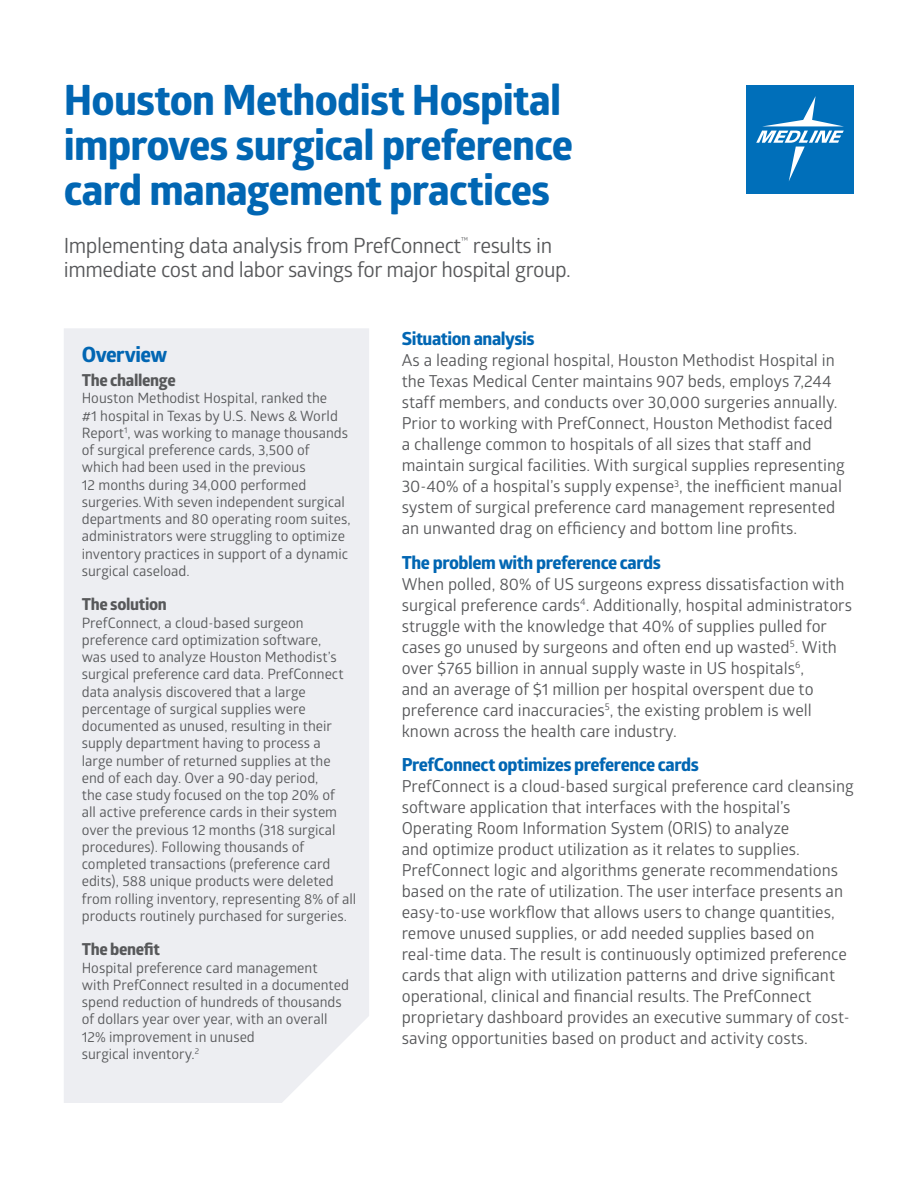
<style>
.page{position:relative;width:918px;height:1188px;background:#fff}
.page>*{position:absolute;margin:0;border:0;box-sizing:border-box;transform-origin:0 0}
.t1{font:800 42px/45px "Glober";letter-spacing:-.02em;color:#0166b3}
.Body_Text{font:21px/24px "Glober";letter-spacing:-.02em;color:#57585a}
.Intro_Text_1{font:800 21px "Glober";letter-spacing:-.025em;color:#0166b3}
.Intro_Text_1-2{font:800 18px "Glober";letter-spacing:-.025em;color:#0166b3}
.Intro_Text_1-3{font:16.5px/21px "Glober";color:#57585a}
.Intro_Text_1-4{font:800 16.5px "Glober";letter-spacing:-.02em;color:#57585a}
.Intro_Text_1-5{font:14.25px/17.2px "Glober";color:#57585a}
</style>
<div class="page">
<div style="left:746px;top:85px;width:108px;height:108px;background:#006fba"></div>
<svg style="left:756px;top:96px;width:88px;height:85px"></svg>
<div style="left:64px;top:328px;width:305px;height:775px;background:#edeef2"></div>
<p class="t1" style="left:64px;top:77px;width:511px">Houston Methodist Hospital improves surgical preference card management practices</p>
<p class="Body_Text" style="left:64px;top:233px;width:509px">Implementing data analysis from PrefConnect<sup>™</sup> results in immediate cost and labor savings for major hospital group.</p>
<p class="Intro_Text_1" style="left:82px;top:339px;width:87px">Overview</p>
<p class="Intro_Text_1-4" style="left:82px;top:368px;width:95px">The challenge</p>
<p class="Intro_Text_1-5" style="left:82px;top:389px;width:270px">Houston Methodist Hospital, ranked the<br>#1 hospital in Texas by U.S. News &amp; World Report<sup>1</sup>, was working to manage thousands of surgical preference cards, 3,500 of<br>which had been used in the previous<br>12 months during 34,000 performed surgeries.With seven independent surgical departments and 80 operating room suites, administrators were struggling to optimize inventory practices in support of a dynamic surgical caseload.</p>
<p class="Intro_Text_1-4" style="left:82px;top:592px;width:87px">The solution</p>
<p class="Intro_Text_1-5" style="left:82px;top:613px;width:276px">PrefConnect, a cloud-based surgeon preference card optimization software,<br>was used to analyze Houston Methodist’s surgical preference card data. PrefConnect data analysis discovered that a large percentage of surgical supplies were documented as unused, resulting in their supply department having to process a<br>large number of returned supplies at the end of each day. Over a 90-day period,<br>the case study focused on the top 20% of<br>all active preference cards in their system over the previous 12 months (318 surgical procedures). Following thousands of completed transactions (preference card edits), 588 unique products were deleted from rolling inventory, representing 8% of all products routinely purchased for surgeries.</p>
<p class="Intro_Text_1-4" style="left:82px;top:937px;width:80px">The benefit</p>
<p class="Intro_Text_1-5" style="left:82px;top:958px;width:269px">Hospital preference card management<br>with PrefConnect resulted in a documented spend reduction of hundreds of thousands of dollars year over year, with an overall 12% improvement in unused<br>surgical inventory.<sup>2</sup></p>
<p class="Intro_Text_1-2" style="left:402px;top:326px;width:134px">Situation analysis</p>
<p class="Intro_Text_1-3" style="left:402px;top:349px;width:445px">As a leading regional hospital, Houston Methodist Hospital in the Texas Medical Center maintains 907 beds, employs 7,244 staff members, and conducts over 30,000 surgeries annually.<br>Prior to working with PrefConnect, Houston Methodist faced a challenge common to hospitals of all sizes that staff and maintain surgical facilities. With surgical supplies representing 30-40% of a hospital’s supply expense<sup>3</sup>, the inefficient manual system of surgical preference card management represented an unwanted drag on efficiency and bottom line profits.</p>
<p class="Intro_Text_1-2" style="left:402px;top:549px;width:261px">The problem with preference cards</p>
<p class="Intro_Text_1-3" style="left:402px;top:573px;width:452px">When polled, 80% of US surgeons express dissatisfaction with surgical preference cards<sup>4</sup>. Additionally, hospital administrators struggle with the knowledge that 40% of supplies pulled for cases go unused by surgeons and often end up wasted<sup>5</sup>. With over $765 billion in annual supply waste in US hospitals<sup>6</sup>,<br>and an average of $1 million per hospital overspent due to preference card inaccuracies<sup>5</sup>, the existing problem is well known across the health care industry.</p>
<p class="Intro_Text_1-2" style="left:402px;top:752px;width:299px">PrefConnect optimizes preference cards</p>
<p class="Intro_Text_1-3" style="left:402px;top:775px;width:454px">PrefConnect is a cloud-based surgical preference card cleansing software application that interfaces with the hospital’s Operating Room Information System (ORIS) to analyze<br>and optimize product utilization as it relates to supplies.<br>PrefConnect logic and algorithms generate recommendations based on the rate of utilization. The user interface presents an easy-to-use workflow that allows users to change quantities, remove unused supplies, or add needed supplies based on real-time data. The result is continuously optimized preference cards that align with utilization patterns and drive significant operational, clinical and financial results. The PrefConnect proprietary dashboard provides an executive summary of cost&shy;saving opportunities based on product and activity costs.</p>
</div>
